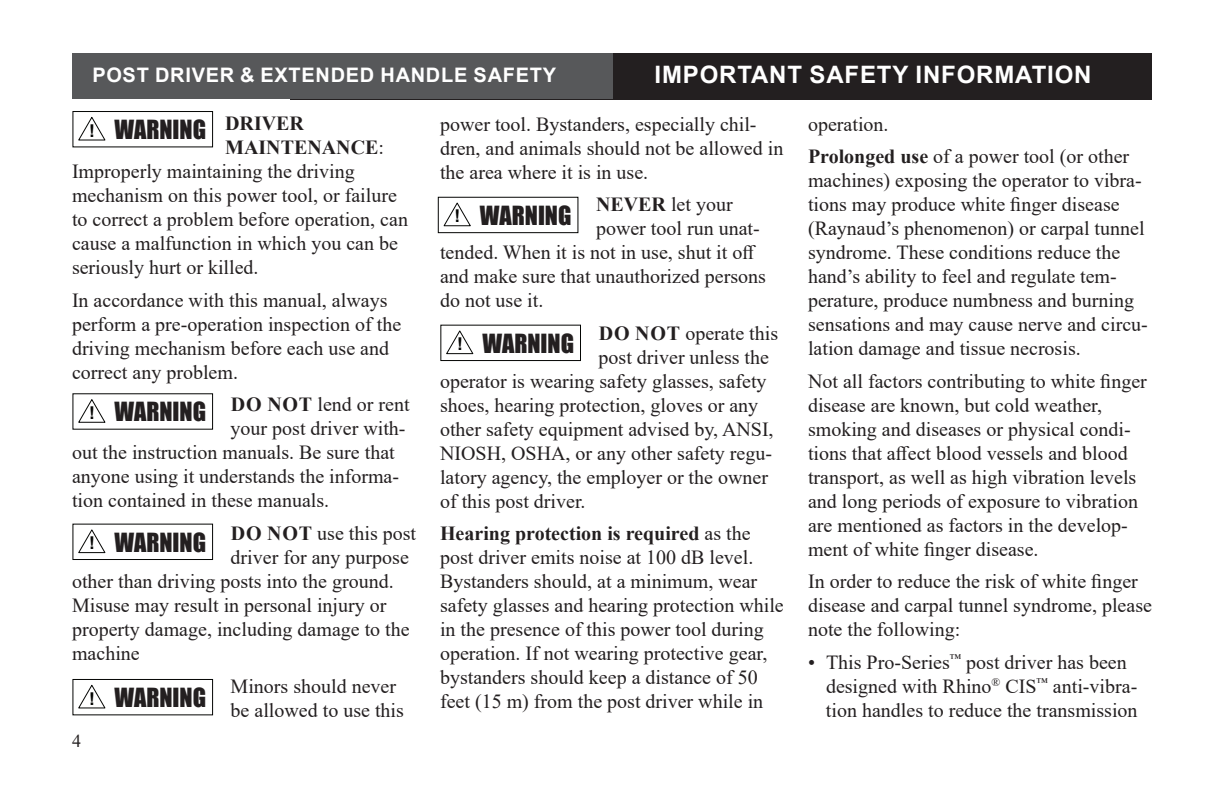
<style>
.page{position:relative;width:1224px;height:792px;background:#fff}
.page>*{position:absolute;margin:0;border:0;box-sizing:border-box;transform-origin:0 0}
.t1{font:24.2px "Impact";color:#231f20}
.t2{font:700 24px "Arial";letter-spacing:.035em;color:#fff}
.t3{font:20px/24px "Times New Roman";color:#231f20}
.t4{font:700 20px "Arial";letter-spacing:.035em;color:#fff}
.t5{font:700 20px "Times New Roman";color:#231f20}
.t6{font:18px "Times New Roman";color:#231f20}
.s1{font-weight:400}
.s2{font-weight:700}
.s3{font-family:"Arial";font-weight:700;font-size:17.6px;color:#040503}
</style>
<div class="page">
<svg style="left:78px;top:116px;width:28px;height:25px"></svg>
<div style="left:72px;top:111px;width:141px;height:36px;border:1px solid #040503"></div>
<svg style="left:78px;top:399px;width:28px;height:24px"></svg>
<svg style="left:78px;top:529px;width:28px;height:25px"></svg>
<div style="left:72px;top:524px;width:141px;height:36px;border:1px solid #040503"></div>
<svg style="left:446px;top:330px;width:28px;height:25px"></svg>
<div style="left:440px;top:325px;width:141px;height:36px;border:1px solid #040503"></div>
<svg style="left:78px;top:684px;width:28px;height:25px"></svg>
<div style="left:72px;top:679px;width:141px;height:36px;border:1px solid #040503"></div>
<div style="left:290px;top:53px;width:862px;height:46px;background:#231f20"></div>
<div style="left:72px;top:53px;width:541px;height:46px;background:#57585a"></div>
<svg style="left:443px;top:202px;width:28px;height:25px"></svg>
<div style="left:438px;top:197px;width:140px;height:36px;border:1px solid #040503"></div>
<p class="t4" style="left:92px;top:61px;width:465px">POST DRIVER &amp; EXTENDED HANDLE SAFETY</p>
<p class="t2" style="left:655px;top:57px;width:439px">IMPORTANT SAFETY INFORMATION</p>
<p class="t5" style="left:225px;top:109px;width:80px">DRIVER</p>
<p class="t5" style="left:225px;top:133px;width:160px">MAINTENANCE<span class="s1">:</span></p>
<p class="t3" style="left:72px;top:159px;width:284px">Improperly maintaining the driving</p>
<p class="t3" style="left:72px;top:183px;width:326px">mechanism on this power tool, or failure</p>
<p class="t3" style="left:72px;top:207px;width:338px">to correct a problem before operation, can</p>
<p class="t3" style="left:72px;top:231px;width:328px">cause a malfunction in which you can be</p>
<p class="t3" style="left:72px;top:255px;width:188px">seriously hurt or killed.</p>
<p class="t3" style="left:72px;top:287px;width:331px">In accordance with this manual, always perform a pre-operation inspection of the driving mechanism before each use and correct any problem.</p>
<p class="t3" style="left:231px;top:392px;width:180px"><span class="s2">DO NOT</span> lend or rent</p>
<p class="t3" style="left:231px;top:416px;width:176px">your post driver with-</p>
<p class="t3" style="left:72px;top:440px;width:324px">out the instruction manuals. Be sure that</p>
<p class="t3" style="left:72px;top:464px;width:329px">anyone using it understands the informa-</p>
<p class="t3" style="left:72px;top:488px;width:259px">tion contained in these manuals.</p>
<p class="t3" style="left:231px;top:521px;width:187px"><span class="s2">DO NOT</span> use this post</p>
<p class="t3" style="left:231px;top:545px;width:180px">driver for any purpose</p>
<p class="t3" style="left:72px;top:569px;width:323px">other than driving posts into the ground.</p>
<p class="t3" style="left:72px;top:593px;width:316px">Misuse may result in personal injury or</p>
<p class="t3" style="left:72px;top:617px;width:339px">property damage, including damage to the</p>
<p class="t3" style="left:72px;top:641px;width:69px">machine</p>
<p class="t3" style="left:231px;top:673px;width:175px">Minors should never be allowed to use this</p>
<p class="t1" style="left:89px;top:111px;width:119px"><span class="s3">!</span> WARNING</p>
<p class="t1" style="left:89px;top:255px;width:109px"><span class="s3">!</span> DANGER</p>
<p class="t1" style="left:89px;top:393px;width:119px"><span class="s3">!</span> WARNING</p>
<p class="t1" style="left:90px;top:399px;width:111px"><span class="s3">!</span> CAUTION</p>
<p class="t1" style="left:89px;top:523px;width:119px"><span class="s3">!</span> WARNING</p>
<p class="t1" style="left:89px;top:537px;width:109px"><span class="s3">!</span> DANGER</p>
<p class="t1" style="left:89px;top:668px;width:109px"><span class="s3">!</span> DANGER</p>
<p class="t1" style="left:89px;top:679px;width:119px"><span class="s3">!</span> WARNING</p>
<p class="t1" style="left:90px;top:681px;width:111px"><span class="s3">!</span> CAUTION</p>
<p class="t1" style="left:82px;top:688px;width:49px">NOTE</p>
<p class="t6" style="left:72px;top:728px;width:10px">4</p>
<p class="t3" style="left:440px;top:111px;width:345px">power tool. Bystanders, especially chil&shy;dren, and animals should not be allowed in the area where it is in use.</p>
<p class="t3" style="left:596px;top:192px;width:138px"><span class="s2">NEVER</span> let your</p>
<p class="t3" style="left:596px;top:216px;width:165px">power tool run unat-</p>
<p class="t3" style="left:440px;top:240px;width:317px">tended. When it is not in use, shut it off</p>
<p class="t3" style="left:440px;top:264px;width:328px">and make sure that unauthorized persons</p>
<p class="t3" style="left:440px;top:288px;width:105px">do not use it.</p>
<p class="t3" style="left:599px;top:320px;width:181px"><span class="s2">DO NOT</span> operate this</p>
<p class="t3" style="left:599px;top:344px;width:172px">post driver unless the</p>
<p class="t3" style="left:440px;top:368px;width:328px">operator is wearing safety glasses, safety</p>
<p class="t3" style="left:440px;top:392px;width:320px">shoes, hearing protection, gloves or any</p>
<p class="t3" style="left:440px;top:416px;width:335px">other safety equipment advised by, ANSI,</p>
<p class="t3" style="left:440px;top:440px;width:334px">NIOSH, OSHA, or any other safety regu-</p>
<p class="t3" style="left:440px;top:464px;width:330px">latory agency, the employer or the owner</p>
<p class="t3" style="left:440px;top:488px;width:147px">of this post driver.</p>
<p class="t3" style="left:440px;top:521px;width:345px"><span class="s2">Hearing protection is required</span> as the post driver emits noise at 100 dB level.<br>Bystanders should, at a minimum, wear safety glasses and hearing protection while in the presence of this power tool during operation. If not wearing protective gear, bystanders should keep a distance of 50 feet (15 m) from the post driver while in</p>
<p class="t1" style="left:454px;top:196px;width:119px"><span class="s3">!</span> WARNING</p>
<p class="t1" style="left:457px;top:324px;width:119px"><span class="s3">!</span> WARNING</p>
<p class="t1" style="left:454px;top:341px;width:109px"><span class="s3">!</span> DANGER</p>
<p class="t1" style="left:457px;top:469px;width:109px"><span class="s3">!</span> DANGER</p>
<p class="t1" style="left:455px;top:485px;width:111px"><span class="s3">!</span> CAUTION</p>
<p class="t1" style="left:457px;top:613px;width:111px"><span class="s3">!</span> CAUTION</p>
<p class="t1" style="left:453px;top:629px;width:111px">IMPORTANT</p>
<p class="t3" style="left:808px;top:107px;width:323px;line-height:32.6px">operation.<br><span class="s2">Prolonged use</span> of a power tool (or other</p>
<p class="t3" style="left:808px;top:168px;width:341px">machines) exposing the operator to vibra&shy;tions may produce white finger disease (Raynaud’s phenomenon) or carpal tunnel syndrome. These conditions reduce the hand’s ability to feel and regulate tem&shy;perature, produce numbness and burning sensations and may cause nerve and circu&shy;lation damage and tissue necrosis.</p>
<p class="t3" style="left:808px;top:368px;width:340px">Not all factors contributing to white finger disease are known, but cold weather, smoking and diseases or physical condi&shy;tions that affect blood vessels and blood transport, as well as high vibration levels and long periods of exposure to vibration are mentioned as factors in the develop&shy;ment of white finger disease.</p>
<p class="t3" style="left:808px;top:569px;width:346px">In order to reduce the risk of white finger disease and carpal tunnel syndrome, please note the following:</p>
<p class="t3" style="left:826px;top:650px;width:313px;text-indent:-18px">• This Pro-Series<sup>™</sup> post driver has been designed with Rhino<sup>®</sup> CIS<sup>™</sup> anti-vibra&shy;tion handles to reduce the transmission</p>
</div>
